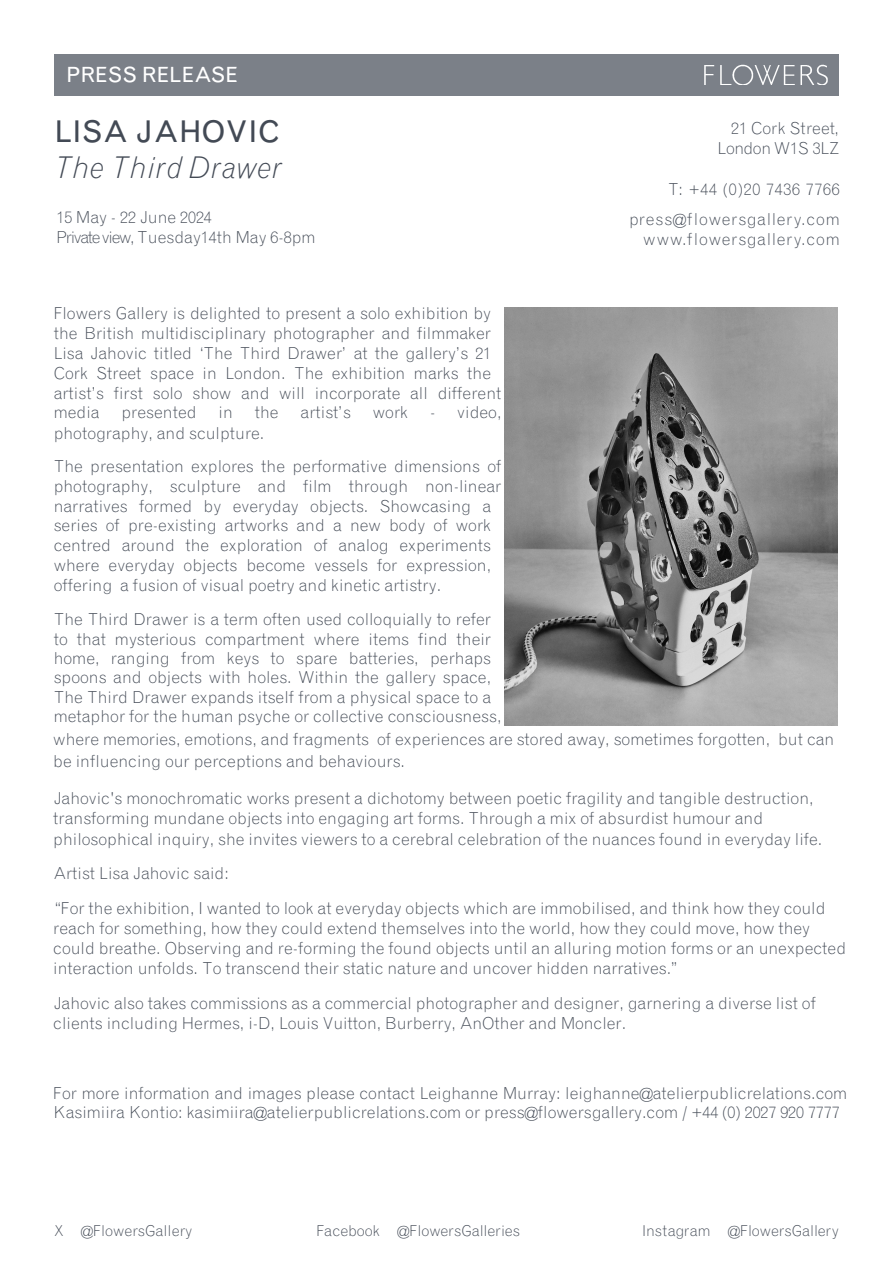
<style>
.page{position:relative;width:893px;height:1263px;background:#fff}
.page>*{position:absolute;margin:0;border:0;box-sizing:border-box;transform-origin:0 0}
.t1{font:italic 300 30px/36px "Grotesque MT Std";color:#434a55}
.t2{font:21px "Grotesque MT Std";color:#fff}
.t3{font:300 16.5px/20px "Grotesque MT Std";color:#434a55}
.t4{font:300 16.5px "Grotesque MT Std";letter-spacing:.045em;color:#434a55}
.t5{font:300 16.5px "Grotesque MT Std";letter-spacing:.05em;color:#434a55}
.t6{font:300 15px "Grotesque MT Std";color:#434a55}
.s1{font-weight:400;font-style:normal}
</style>
<div class="page">
<div style="left:54px;top:54px;width:785px;height:42px;background:#7b8088"></div>
<img style="left:704px;top:65px;width:124px;height:20px">
<img style="left:504px;top:307px;width:334px;height:419px">
<p class="t2" style="left:66px;top:62px;width:174px">PRESS RELEASE</p>
<p class="t1" style="left:54px;top:114px;width:230px"><span class="s1">LISA JAHOVIC<br></span>The Third Drawer</p>
<p class="t3" style="left:56px;top:208px;width:261px">15 May - 22 June 2024<br>Private view, Tuesday14th May 6-8pm</p>
<p class="t3" style="left:731px;top:118px;width:109px">21 Cork Street,</p>
<p class="t3" style="left:717px;top:138px;width:123px">London W1S 3LZ</p>
<p class="t5" style="left:668px;top:179px;width:173px">T: +44 (0)20 7436 7766</p>
<p class="t4" style="left:629px;top:209px;width:212px">press@flowersgallery.com</p>
<p class="t4" style="left:643px;top:229px;width:198px">www.flowersgallery.com</p>
<p class="t3" style="left:54px;top:303px;width:449px">Flowers Gallery is delighted to present a solo exhibition by the British multidisciplinary photographer and filmmaker Lisa Jahovic titled ‘The Third Drawer’ at the gallery’s 21<br>Cork Street space in London. The exhibition marks the artist’s first solo show and will incorporate all different media</p>
<p class="t3" style="left:122px;top:403px;width:77px">presented</p>
<p class="t3" style="left:219px;top:403px;width:16px">in</p>
<p class="t3" style="left:255px;top:403px;width:25px">the</p>
<p class="t3" style="left:301px;top:403px;width:52px">artist’s</p>
<p class="t3" style="left:373px;top:403px;width:37px">work</p>
<p class="t3" style="left:430px;top:403px;width:73px">- video,</p>
<p class="t3" style="left:54px;top:416px;width:449px;line-height:33.6px">photography, and sculpture.<br>The presentation explores the performative dimensions of</p>
<p class="t3" style="left:54px;top:476px;width:449px">photography, sculpture and film through non-linear narratives formed by everyday objects. Showcasing a series of pre-existing artworks and a new body of work centred around the exploration of analog experiments where everyday objects become vessels for expression, offering a fusion of visual poetry and kinetic artistry.</p>
<p class="t3" style="left:54px;top:609px;width:449px;line-height:19.5px">The Third Drawer is a term often used colloquially to refer to that mysterious compartment where items find their home, ranging from keys to spare batteries, perhaps spoons and objects with holes. Within the gallery space, The Third Drawer expands itself from a physical space to a metaphor for the human psyche or collective consciousness,</p>
<p class="t3" style="left:53px;top:728px;width:783px;line-height:21.6px">where memories, emotions, and fragments of experiences are stored away, sometimes forgotten, but can be influencing our perceptions and behaviours.</p>
<p class="t3" style="left:53px;top:787px;width:771px;line-height:20.5px">Jahovic's monochromatic works present a dichotomy between poetic fragility and tangible destruction, transforming mundane objects into engaging art forms. Through a mix of absurdist humour and philosophical inquiry, she invites viewers to a cerebral celebration of the nuances found in everyday life.</p>
<p class="t3" style="left:54px;top:856px;width:773px;line-height:34.8px">Artist Lisa Jahovic said:<br>“For the exhibition, I wanted to look at everyday objects which are immobilised, and think how they could</p>
<p class="t3" style="left:53px;top:918px;width:794px">reach for something, how they could extend themselves into the world, how they could move, how they could breathe. Observing and re-forming the found objects until an alluring motion forms or an unexpected interaction unfolds. To transcend their static nature and uncover hidden narratives.”</p>
<p class="t3" style="left:53px;top:993px;width:764px">Jahovic also takes commissions as a commercial photographer and designer, garnering a diverse list of clients including Hermes, i-D, Louis Vuitton, Burberry, AnOther and Moncler.</p>
<p class="t3" style="left:53px;top:1083px;width:795px">For more information and images please contact Leighanne Murray: leighanne@atelierpublicrelations.com<br>Kasimiira Kontio: kasimiira@atelierpublicrelations.com or press@flowersgallery.com / +44 (0) 2027 920 7777</p>
<p class="t6" style="left:54px;top:1221px;width:140px">X @FlowersGallery</p>
<p class="t6" style="left:317px;top:1221px;width:205px">Facebook @FlowersGalleries</p>
<p class="t6" style="left:642px;top:1221px;width:198px">Instagram @FlowersGallery</p>
</div>
